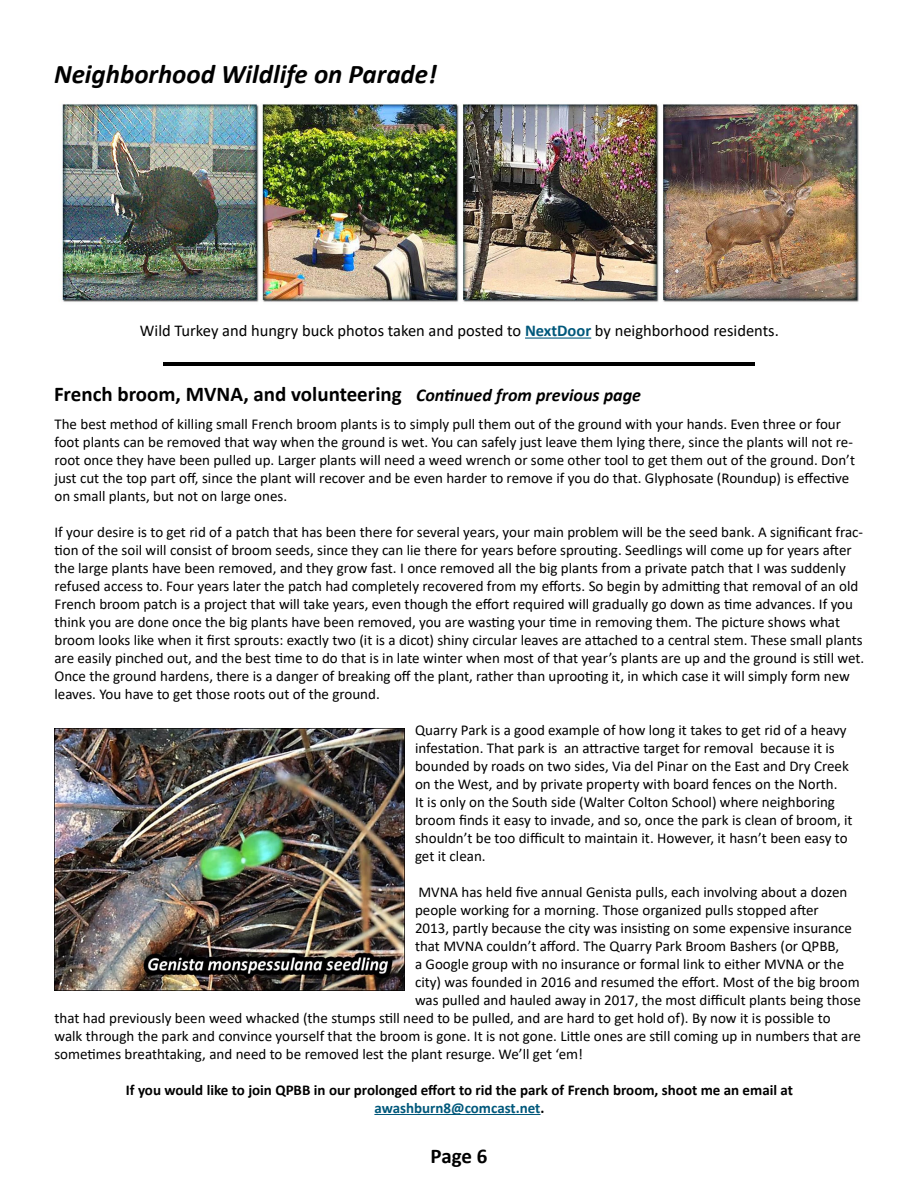
<style>
.page{position:relative;width:918px;height:1188px;background:#fff}
.page>*{position:absolute;margin:0;border:0;box-sizing:border-box;transform-origin:0 0}
.t1{font:italic 700 27px "Calibri";color:#000}
.t2{font:700 21px "Calibri";color:#000}
.t3{font:16.5px "Calibri";color:#000}
.t4{font:15px/18px "Calibri";color:#000}
.t5{font:700 15px/18px "Calibri";color:#000;text-align:center}
.s1{font-weight:700;color:#00587b}
.s2{font-style:italic;font-size:18px}
.s3{color:#00587b}
</style>
<div class="page">
<hr style="left:164px;top:362px;width:591px;height:3px;background:#000">
<hr style="left:374px;top:1114px;width:167px;height:1px;background:#00587b">
<img style="left:54px;top:729px;width:350px;height:262px">
<img style="left:62px;top:104px;width:797px;height:198px">
<hr style="left:525px;top:338px;width:66px;height:1px;background:#00587b">
<h1 class="t1" style="left:54px;top:55px;width:384px">Neighborhood Wildlife on Parade!</h1>
<p class="t3" style="left:140px;top:319px;width:641px">Wild Turkey and hungry buck photos taken and posted to <span class="s1">NextDoor</span> by neighborhood residents.</p>
<h2 class="t2" style="left:54px;top:379px;width:589px">French broom, MVNA, and volunteering <span class="s2">Continued from previous page</span></h2>
<p class="t4" style="left:54px;top:414px;width:802px">The best method of killing small French broom plants is to simply pull them out of the ground with your hands. Even three or four foot plants can be removed that way when the ground is wet. You can safely just leave them lying there, since the plants will not re&shy;root once they have been pulled up. Larger plants will need a weed wrench or some other tool to get them out of the ground. Don’t just cut the top part off, since the plant will recover and be even harder to remove if you do that. Glyphosate (Roundup) is effective on small plants, but not on large ones.</p>
<p class="t4" style="left:54px;top:522px;width:811px">If your desire is to get rid of a patch that has been there for several years, your main problem will be the seed bank. A significant frac&shy;tion of the soil will consist of broom seeds, since they can lie there for years before sprouting. Seedlings will come up for years after the large plants have been removed, and they grow fast. I once removed all the big plants from a private patch that I was suddenly refused access to. Four years later the patch had completely recovered from my efforts. So begin by admitting that removal of an old French broom patch is a project that will take years, even though the effort required will gradually go down as time advances. If you think you are done once the big plants have been removed, you are wasting your time in removing them. The picture shows what broom looks like when it first sprouts: exactly two (it is a dicot) shiny circular leaves are attached to a central stem. These small plants are easily pinched out, and the best time to do that is in late winter when most of that year’s plants are up and the ground is still wet.<br>Once the ground hardens, there is a danger of breaking off the plant, rather than uprooting it, in which case it will simply form new leaves. You have to get those roots out of the ground.</p>
<p class="t4" style="left:415px;top:720px;width:439px">Quarry Park is a good example of how long it takes to get rid of a heavy infestation. That park is an attractive target for removal because it is bounded by roads on two sides, Via del Pinar on the East and Dry Creek on the West, and by private property with board fences on the North.<br>It is only on the South side (Walter Colton School) where neighboring broom finds it easy to invade, and so, once the park is clean of broom, it shouldn’t be too difficult to maintain it. However, it hasn’t been easy to get it clean.</p>
<p class="t4" style="left:418px;top:882px;width:430px">MVNA has held five annual Genista pulls, each involving about a dozen</p>
<p class="t4" style="left:415px;top:900px;width:405px">people working for a morning. Those organized pulls stopped after</p>
<p class="t4" style="left:415px;top:918px;width:439px">2013, partly because the city was insisting on some expensive insurance</p>
<p class="t4" style="left:415px;top:936px;width:426px">that MVNA couldn’t afford. The Quarry Park Broom Bashers (or QPBB,</p>
<p class="t4" style="left:415px;top:954px;width:431px">a Google group with no insurance or formal link to either MVNA or the</p>
<p class="t4" style="left:415px;top:972px;width:446px">city) was founded in 2016 and resumed the effort. Most of the big broom</p>
<p class="t4" style="left:415px;top:990px;width:447px">was pulled and hauled away in 2017, the most difficult plants being those</p>
<p class="t4" style="left:54px;top:1008px;width:778px">that had previously been weed whacked (the stumps still need to be pulled, and are hard to get hold of). By now it is possible to</p>
<p class="t4" style="left:54px;top:1026px;width:808px">walk through the park and convince yourself that the broom is gone. It is not gone. Little ones are still coming up in numbers that are</p>
<p class="t4" style="left:54px;top:1044px;width:530px">sometimes breathtaking, and need to be removed lest the plant resurge. We’ll get ‘em!</p>
<p class="t5" style="left:126px;top:1081px;width:669px">If you would like to join QPBB in our prolonged effort to rid the park of French broom, shoot me an email at <span class="s3">awashburn8@comcast.net</span>.</p>
<h2 class="t2" style="left:431px;top:1142px;width:58px">Page 6</h2>
</div>
